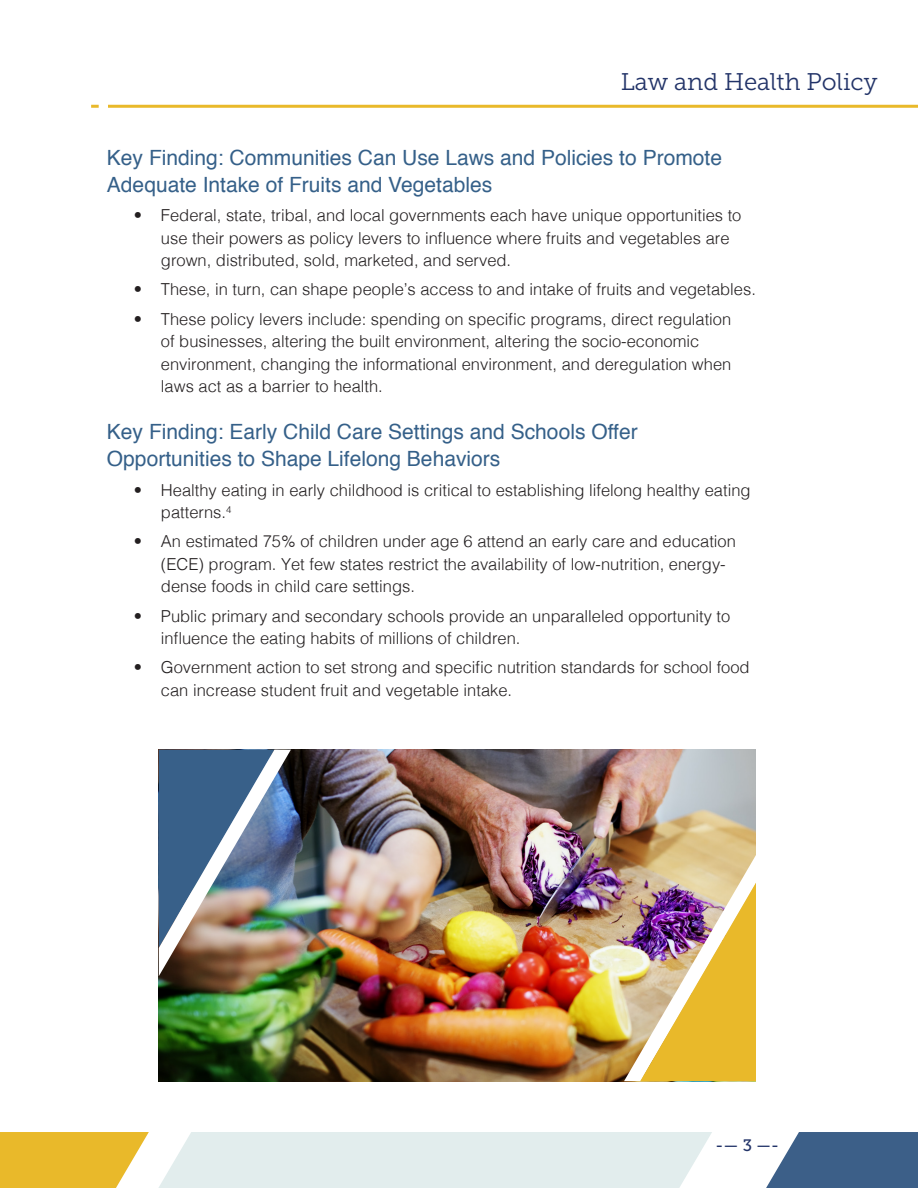
<style>
.page{position:relative;width:918px;height:1188px;background:#fff}
.page>*{position:absolute;margin:0;border:0;box-sizing:border-box;transform-origin:0 0}
.t1{font:24px "Museo Slab 300";color:#223368}
.t2{font:21px/27px "Helvetica";color:#356089}
.t3{font:300 16.5px/22.5px "Helvetica";color:#231f20}
.t4{font:16.5px "Museo Slab 500";color:#223368}
</style>
<div class="page">
<hr style="left:108px;top:105px;width:810px;height:3px;background:#e9b92a">
<svg style="left:91px;top:105px;width:8px;height:3px"></svg>
<img style="left:159px;top:750px;width:597px;height:331px">
<img style="left:159px;top:750px;width:132px;height:226px">
<img style="left:624px;top:855px;width:132px;height:226px">
<svg style="left:0;top:1132px;width:918px;height:56px;background:#cfd3c4"></svg>
<h1 class="t1" style="left:621px;top:69px;width:258px">Law and Health Policy</h1>
<h3 class="t2" style="left:107px;top:145px;width:617px">Key Finding: Communities Can Use Laws and Policies to Promote<br>Adequate Intake of Fruits and Vegetables</h3>
<p class="t3" style="left:161px;top:203px;width:582px;text-indent:-27px">• Federal, state, tribal, and local governments each have unique opportunities to use their powers as policy levers to influence where fruits and vegetables are grown, distributed, sold, marketed, and served.</p>
<p class="t3" style="left:134px;top:277px;width:624px">• These, in turn, can shape people’s access to and intake of fruits and vegetables.</p>
<p class="t3" style="left:161px;top:306px;width:572px;text-indent:-27px">• These policy levers include: spending on specific programs, direct regulation of businesses, altering the built environment, altering the socio-economic environment, changing the informational environment, and deregulation when laws act as a barrier to health.</p>
<h3 class="t2" style="left:107px;top:419px;width:532px">Key Finding: Early Child Care Settings and Schools Offer<br>Opportunities to Shape Lifelong Behaviors</h3>
<p class="t3" style="left:161px;top:477px;width:591px;text-indent:-27px">• Healthy eating in early childhood is critical to establishing lifelong healthy eating patterns.<sup>4</sup></p>
<p class="t3" style="left:161px;top:529px;width:577px;text-indent:-27px">• An estimated 75% of children under age 6 attend an early care and education (ECE) program. Yet few states restrict the availability of low-nutrition, energy&shy;dense foods in child care settings.</p>
<p class="t3" style="left:161px;top:603px;width:571px;text-indent:-27px">• Public primary and secondary schools provide an unparalleled opportunity to influence the eating habits of millions of children.</p>
<p class="t3" style="left:161px;top:655px;width:590px;text-indent:-27px">• Government action to set strong and specific nutrition standards for school food can increase student fruit and vegetable intake.</p>
<p class="t4" style="left:716px;top:1136px;width:65px">-— 3 —-</p>
</div>
